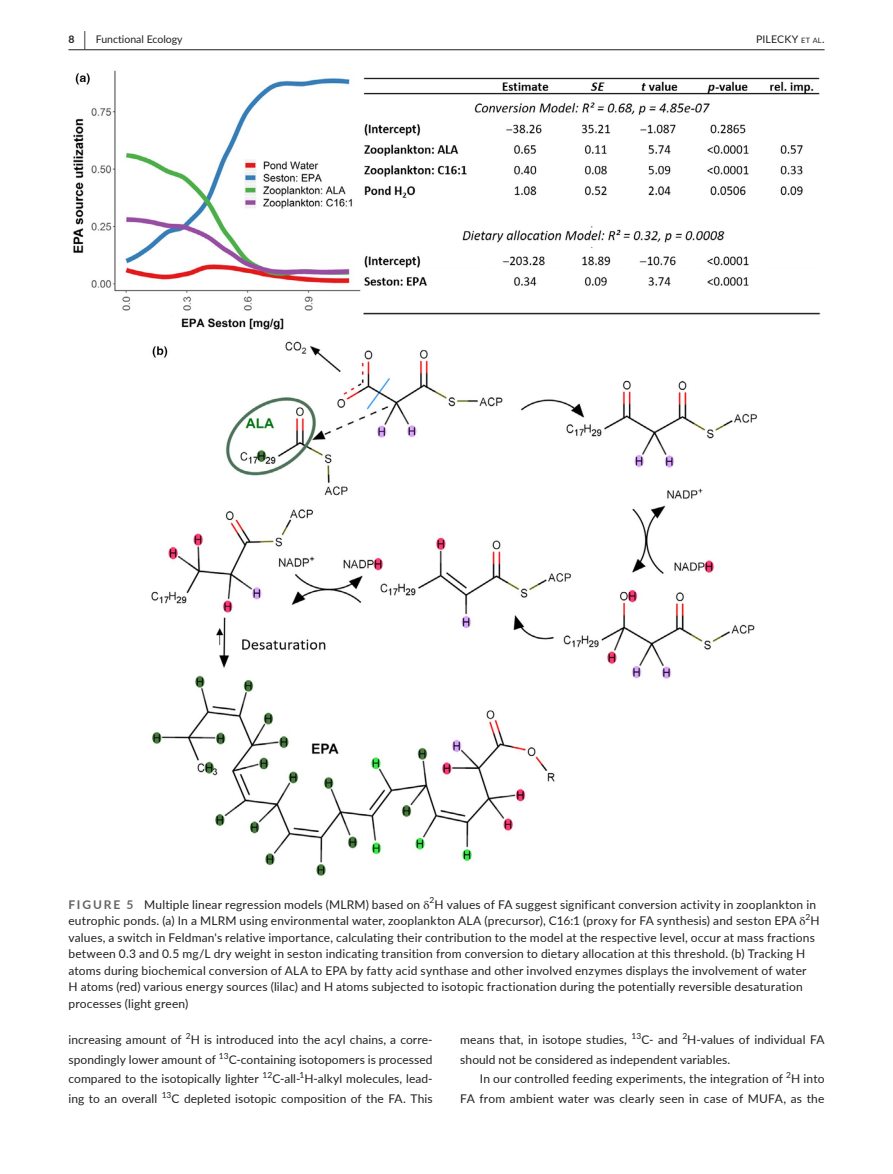
<style>
.page{position:relative;width:893px;height:1174px;background:#fff}
.page>*{position:absolute;margin:0;border:0;box-sizing:border-box;transform-origin:0 0}
.t1{font:12px/16.5px "Lato";letter-spacing:.015em;color:#231f20}
.t2{font:10.5px "Lato";color:#231f20}
.t3{font:10.5px "Lato";letter-spacing:.015em;color:#231f20}
.t4{font:700 10.5px "Lato";color:#231f20}
.s1{font-size:19.5px}
.s2{font-size:7.35px}
.s3{font-weight:700;color:#636366}
.s4{font-family:"STIX"}
</style>
<div class="page">
<hr style="left:68px;top:49px;width:756px;height:1px;background:#231f20">
<img style="left:73px;top:70px;width:748px;height:806px">
<p class="t4" style="left:68px;top:31px;width:19px">8 <span class="s1">|</span></p>
<p class="t2" style="left:96px;top:31px;width:88px">Functional Ecology</p>
<p class="t3" style="left:756px;top:31px;width:70px">PILECKY <span class="s2">et al</span>.</p>
<p class="t1" style="left:68px;top:895px;width:753px"><span class="s3">FIGURE 5</span> Multiple linear regression models (MLRM) based on <span class="s4">δ</span><sup>2</sup>H values of FA suggest significant conversion activity in zooplankton in eutrophic ponds. (a) In a MLRM using environmental water, zooplankton ALA (precursor), C16:1 (proxy for FA synthesis) and seston EPA <span class="s4">δ</span><sup>2</sup>H values, a switch in Feldman's relative importance, calculating their contribution to the model at the respective level, occur at mass fractions between 0.3 and 0.5 mg/L dry weight in seston indicating transition from conversion to dietary allocation at this threshold. (b) Tracking H atoms during biochemical conversion of ALA to EPA by fatty acid synthase and other involved enzymes displays the involvement of water<br>H atoms (red) various energy sources (lilac) and H atoms subjected to isotopic fractionation during the potentially reversible desaturation processes (light green)</p>
<p class="t1" style="left:68px;top:1029px;width:366px;line-height:19.5px;text-align:justify">increasing amount of <sup>2</sup>H is introduced into the acyl chains, a corre&shy;spondingly lower amount of <sup>13</sup>C-containing isotopomers is processed compared to the isotopically lighter <sup>12</sup>C-all-<sup>1</sup>H-alkyl molecules, lead&shy;ing to an overall <sup>13</sup>C depleted isotopic composition of the FA. This</p>
<p class="t1" style="left:460px;top:1029px;width:366px;line-height:19.5px">means that, in isotope studies, <sup>13</sup>C- and <sup>2</sup>H-values of individual FA should not be considered as independent variables.</p>
<p class="t1" style="left:460px;top:1068px;width:366px;line-height:19.5px;text-align:right">In our controlled feeding experiments, the integration of <sup>2</sup>H into<br>FA from ambient water was clearly seen in case of MUFA, as the</p>
</div>
